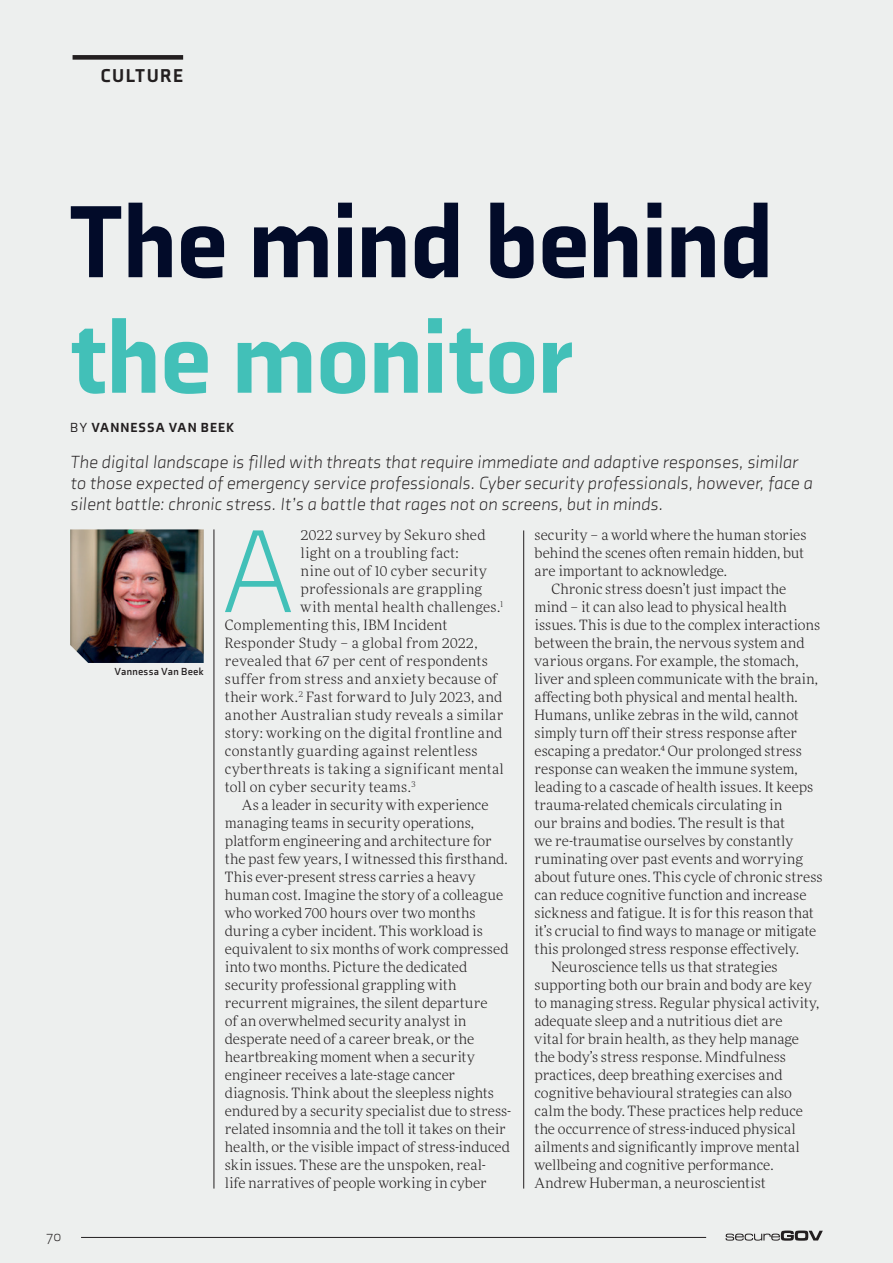
<style>
.page{position:relative;width:893px;height:1263px;background:#edefee}
.page>*{position:absolute;margin:0;border:0;box-sizing:border-box;transform-origin:0 0}
.t1{font:300 120.75px "Axia";color:#42c0b8}
.t2{font:900 105px "Axia";letter-spacing:-.015em;color:#020b29}
.t3{font:900 105px "Axia";letter-spacing:-.01em;color:#42c0b8}
.t4{font:900 19.05px "Axia";letter-spacing:.07em;color:#231f20}
.t5{font:italic 300 18px/21px "Axia";letter-spacing:.005em;color:#231f20}
.t6{font:300 15px "Axia";color:#231f20}
.t7{font:300 14.25px/18px "More Pro";color:#231f20}
.t8{font:300 14.25px "More Pro";letter-spacing:.02em;color:#231f20}
.t9{font:300 14.25px "More Pro";letter-spacing:.025em;color:#231f20}
.t10{font:900 13.5px "Axia";letter-spacing:.08em;color:#231f20}
.t11{font:700 10.5px "Axia";letter-spacing:.03em;color:#231f20}
.s1{font-weight:400}
</style>
<div class="page">
<hr style="left:81px;top:1237px;width:625px;height:1px;background:#231f20">
<svg style="left:726px;top:1230px;width:97px;height:11px"></svg>
<div style="left:73px;top:55px;width:110px;height:5px;background:#231f20"></div>
<img style="left:70px;top:529px;width:134px;height:134px">
<hr style="left:214px;top:529px;width:1px;height:659px;background:#231f20">
<hr style="left:523px;top:530px;width:1px;height:658px;background:#231f20">
<h3 class="t4" style="left:101px;top:64px;width:84px">CULTURE</h3>
<h2 class="t2" style="left:70px;top:177px;width:704px">The mind behind</h2>
<h2 class="t3" style="left:70px;top:293px;width:504px">the monitor</h2>
<p class="t10" style="left:70px;top:419px;width:165px"><span class="s1">BY</span> VANNESSA VAN BEEK</p>
<p class="t5" style="left:70px;top:451px;width:744px">The digital landscape is filled with threats that require immediate and adaptive responses, similar to those expected of emergency service professionals. Cyber security professionals, however, face a silent battle: chronic stress. It’s a battle that rages not on screens, but in minds.</p>
<p class="t11" style="left:114px;top:665px;width:91px">Vannessa Van Beek</p>
<h1 class="t1" style="left:218px;top:500px;width:82px">A</h1>
<p class="t9" style="left:301px;top:526px;width:186px">2022 survey by Sekuro shed</p>
<p class="t7" style="left:301px;top:544px;width:160px">light on a troubling fact:</p>
<p class="t8" style="left:301px;top:562px;width:188px">nine out of 10 cyber security</p>
<p class="t7" style="left:301px;top:580px;width:183px">professionals are grappling</p>
<p class="t8" style="left:301px;top:598px;width:204px">with mental health challenges.<sup>1</sup></p>
<p class="t7" style="left:225px;top:616px;width:224px">Complementing this, IBM Incident</p>
<p class="t8" style="left:225px;top:634px;width:254px">Responder Study – a global from 2022,</p>
<p class="t8" style="left:225px;top:652px;width:265px">revealed that 67 per cent of respondents</p>
<p class="t9" style="left:225px;top:670px;width:274px">suffer from stress and anxiety because of</p>
<p class="t8" style="left:225px;top:688px;width:279px">their work.<sup>2</sup> Fast forward to July 2023, and</p>
<p class="t8" style="left:225px;top:706px;width:280px">another Australian study reveals a similar</p>
<p class="t8" style="left:225px;top:724px;width:279px">story: working on the digital frontline and</p>
<p class="t8" style="left:225px;top:742px;width:254px">constantly guarding against relentless</p>
<p class="t8" style="left:225px;top:760px;width:281px">cyberthreats is taking a significant mental</p>
<p class="t8" style="left:225px;top:778px;width:192px">toll on cyber security teams.<sup>3</sup></p>
<p class="t7" style="left:242px;top:796px;width:248px">As a leader in security with experience</p>
<p class="t7" style="left:225px;top:814px;width:251px">managing teams in security operations,</p>
<p class="t7" style="left:225px;top:832px;width:268px">platform engineering and architecture for</p>
<p class="t7" style="left:225px;top:850px;width:284px">the past few years, I witnessed this firsthand.</p>
<p class="t7" style="left:225px;top:868px;width:252px">This ever-present stress carries a heavy</p>
<p class="t7" style="left:225px;top:886px;width:280px">human cost. Imagine the story of a colleague</p>
<p class="t7" style="left:225px;top:904px;width:252px">who worked 700 hours over two months</p>
<p class="t7" style="left:225px;top:922px;width:260px">during a cyber incident. This workload is</p>
<p class="t7" style="left:225px;top:940px;width:285px">equivalent to six months of work compressed</p>
<p class="t7" style="left:225px;top:958px;width:244px">into two months. Picture the dedicated</p>
<p class="t7" style="left:225px;top:976px;width:233px">security professional grappling with</p>
<p class="t7" style="left:225px;top:994px;width:264px">recurrent migraines, the silent departure</p>
<p class="t7" style="left:225px;top:1012px;width:243px">of an overwhelmed security analyst in</p>
<p class="t7" style="left:225px;top:1029px;width:251px">desperate need of a career break, or the</p>
<p class="t7" style="left:225px;top:1047px;width:251px">heartbreaking moment when a security</p>
<p class="t7" style="left:225px;top:1065px;width:232px">engineer receives a late-stage cancer</p>
<p class="t7" style="left:225px;top:1083px;width:271px">diagnosis. Think about the sleepless nights</p>
<p class="t7" style="left:225px;top:1101px;width:288px">endured by a security specialist due to stress-</p>
<p class="t7" style="left:225px;top:1119px;width:283px">related insomnia and the toll it takes on their</p>
<p class="t7" style="left:225px;top:1137px;width:286px">health, or the visible impact of stress-induced</p>
<p class="t7" style="left:225px;top:1155px;width:262px">skin issues. These are the unspoken, real-</p>
<p class="t7" style="left:225px;top:1173px;width:263px">life narratives of people working in cyber</p>
<p class="t7" style="left:534px;top:525px;width:274px">security – a world where the human stories behind the scenes often remain hidden, but are important to acknowledge.</p>
<p class="t7" style="left:551px;top:579px;width:236px">Chronic stress doesn’t just impact the</p>
<p class="t7" style="left:534px;top:597px;width:254px">mind – it can also lead to physical health</p>
<p class="t7" style="left:534px;top:615px;width:287px">issues. This is due to the complex interactions</p>
<p class="t7" style="left:534px;top:633px;width:271px">between the brain, the nervous system and</p>
<p class="t7" style="left:534px;top:651px;width:266px">various organs. For example, the stomach,</p>
<p class="t7" style="left:534px;top:669px;width:285px">liver and spleen communicate with the brain,</p>
<p class="t7" style="left:534px;top:687px;width:265px">affecting both physical and mental health.</p>
<p class="t7" style="left:534px;top:705px;width:266px">Humans, unlike zebras in the wild, cannot</p>
<p class="t7" style="left:534px;top:723px;width:264px">simply turn off their stress response after</p>
<p class="t7" style="left:534px;top:741px;width:269px">escaping a predator.4 Our prolonged stress</p>
<p class="t7" style="left:534px;top:759px;width:265px">response can weaken the immune system,</p>
<p class="t7" style="left:534px;top:777px;width:280px">leading to a cascade of health issues. It keeps</p>
<p class="t7" style="left:534px;top:795px;width:249px">trauma-related chemicals circulating in</p>
<p class="t7" style="left:534px;top:813px;width:252px">our brains and bodies. The result is that</p>
<p class="t7" style="left:534px;top:831px;width:260px">we re-traumatise ourselves by constantly</p>
<p class="t7" style="left:534px;top:849px;width:270px">ruminating over past events and worrying</p>
<p class="t7" style="left:534px;top:867px;width:290px">about future ones. This cycle of chronic stress</p>
<p class="t7" style="left:534px;top:885px;width:274px">can reduce cognitive function and increase</p>
<p class="t7" style="left:534px;top:903px;width:281px">sickness and fatigue. It is for this reason that</p>
<p class="t7" style="left:534px;top:921px;width:283px">it’s crucial to find ways to manage or mitigate</p>
<p class="t7" style="left:534px;top:939px;width:266px">this prolonged stress response effectively.</p>
<p class="t7" style="left:551px;top:957px;width:228px">Neuroscience tells us that strategies</p>
<p class="t7" style="left:534px;top:975px;width:279px">supporting both our brain and body are key</p>
<p class="t7" style="left:534px;top:993px;width:286px">to managing stress. Regular physical activity,</p>
<p class="t7" style="left:534px;top:1011px;width:250px">adequate sleep and a nutritious diet are</p>
<p class="t7" style="left:534px;top:1029px;width:266px">vital for brain health, as they help manage</p>
<p class="t7" style="left:534px;top:1047px;width:253px">the body’s stress response. Mindfulness</p>
<p class="t7" style="left:534px;top:1065px;width:249px">practices, deep breathing exercises and</p>
<p class="t7" style="left:534px;top:1083px;width:259px">cognitive behavioural strategies can also</p>
<p class="t7" style="left:534px;top:1101px;width:270px">calm the body. These practices help reduce</p>
<p class="t7" style="left:534px;top:1119px;width:263px">the occurrence of stress-induced physical</p>
<p class="t7" style="left:534px;top:1137px;width:267px">ailments and significantly improve mental</p>
<p class="t7" style="left:534px;top:1155px;width:241px">wellbeing and cognitive performance.</p>
<p class="t7" style="left:534px;top:1173px;width:233px">Andrew Huberman, a neuroscientist</p>
<p class="t6" style="left:46px;top:1227px;width:17px">70</p>
</div>
